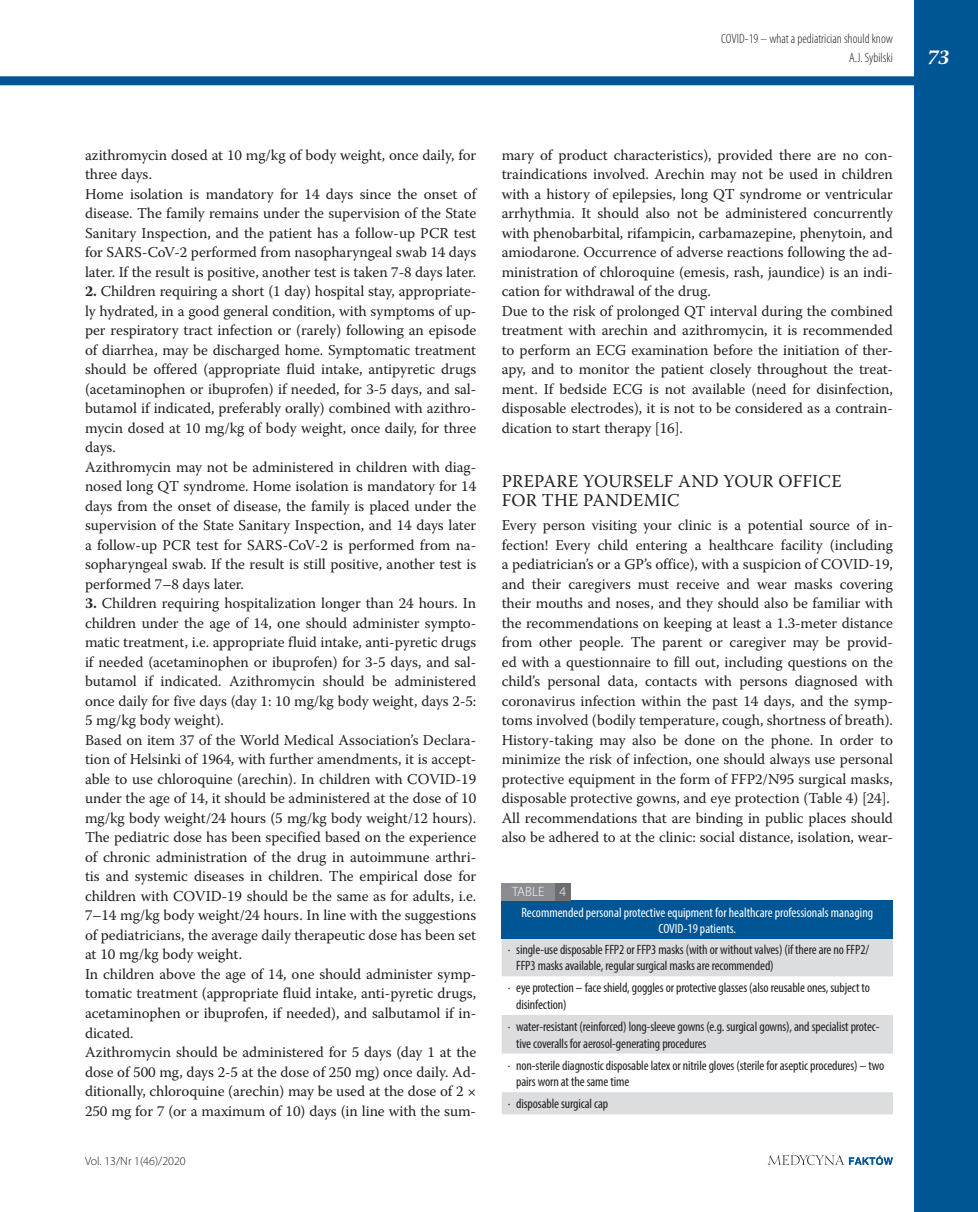
<style>
.page{position:relative;width:978px;height:1212px;background:#fff}
.page>*{position:absolute;margin:0;border:0;box-sizing:border-box;transform-origin:0 0}
.t1{font:italic 700 21px "Warnock Pro";color:#fff}
.t2{font:18px/19.5px "Warnock Pro";letter-spacing:.015em;color:#231f20}
.t3{font:15px/19.5px "Warnock Pro";letter-spacing:-.005em;color:#231f20}
.t4{font:condensed 13.5px/16.5px "Myriad Pro";letter-spacing:-.01em;color:#231f20}
.t5{font:condensed 13.5px/16.2px "Myriad Pro";color:#fff;text-align:center}
.t6{font:300 condensed 13.5px/19.5px "Myriad Pro";color:#231f20;text-align:right}
.t7{font:300 13.5px "Myriad Pro";color:#fff}
.t8{font:300 12px "Myriad Pro";color:#231f20}
.s1{font-weight:700}
</style>
<div class="page">
<div style="left:0;top:76px;width:978px;height:9px;background:#005594"></div>
<div style="left:914px;top:0;width:64px;height:1212px;background:#005594"></div>
<svg style="left:768px;top:1155px;width:125px;height:10px"></svg>
<svg style="left:502px;top:939px;width:391px;height:175px;fill:#dcdddf"></svg>
<div style="left:502px;top:900px;width:391px;height:39px;background:#005594"></div>
<div style="left:502px;top:883px;width:65px;height:17px;background:#8a8c8f"></div>
<div style="left:555px;top:883px;width:16px;height:17px;background:#6c6d70"></div>
<p class="t6" style="left:721px;top:29px;width:173px">COVID-19 – what a pediatrician should know<br>A.J. Sybilski</p>
<p class="t3" style="left:85px;top:145px;width:393px">azithromycin dosed at 10 mg/kg of body weight, once daily, for three days.<br>Home isolation is mandatory for 14 days since the onset of disease. The family remains under the supervision of the State Sanitary Inspection, and the patient has a follow-up PCR test for SARS-CoV-2 performed from nasopharyngeal swab 14 days later. If the result is positive, another test is taken 7-8 days later.</p>
<p class="t3" style="left:85px;top:281px;width:393px"><span class="s1">2.</span> Children requiring a short (1 day) hospital stay, appropriate&shy;ly hydrated, in a good general condition, with symptoms of up&shy;per respiratory tract infection or (rarely) following an episode of diarrhea, may be discharged home. Symptomatic treatment should be offered (appropriate fluid intake, antipyretic drugs (acetaminophen or ibuprofen) if needed, for 3-5 days, and sal&shy;butamol if indicated, preferably orally) combined with azithro&shy;mycin dosed at 10 mg/kg of body weight, once daily, for three days.<br>Azithromycin may not be administered in children with diag&shy;nosed long QT syndrome. Home isolation is mandatory for 14 days from the onset of disease, the family is placed under the supervision of the State Sanitary Inspection, and 14 days later a follow-up PCR test for SARS-CoV-2 is performed from na&shy;sopharyngeal swab. If the result is still positive, another test is performed 7–8 days later.</p>
<p class="t3" style="left:85px;top:593px;width:393px"><span class="s1">3.</span> Children requiring hospitalization longer than 24 hours. In children under the age of 14, one should administer sympto&shy;matic treatment, i.e. appropriate fluid intake, anti-pyretic drugs if needed (acetaminophen or ibuprofen) for 3-5 days, and sal&shy;butamol if indicated. Azithromycin should be administered once daily for five days (day 1: 10 mg/kg body weight, days 2-5:<br>5 mg/kg body weight).<br>Based on item 37 of the World Medical Association’s Declara&shy;tion of Helsinki of 1964, with further amendments, it is accept&shy;able to use chloroquine (arechin). In children with COVID-19 under the age of 14, it should be administered at the dose of 10 mg/kg body weight/24 hours (5 mg/kg body weight/12 hours).<br>The pediatric dose has been specified based on the experience of chronic administration of the drug in autoimmune arthri&shy;tis and systemic diseases in children. The empirical dose for children with COVID-19 should be the same as for adults, i.e.<br>7–14 mg/kg body weight/24 hours. In line with the suggestions of pediatricians, the average daily therapeutic dose has been set at 10 mg/kg body weight.<br>In children above the age of 14, one should administer symp&shy;tomatic treatment (appropriate fluid intake, anti-pyretic drugs, acetaminophen or ibuprofen, if needed), and salbutamol if in&shy;dicated.<br>Azithromycin should be administered for 5 days (day 1 at the dose of 500 mg, days 2-5 at the dose of 250 mg) once daily. Ad&shy;ditionally, chloroquine (arechin) may be used at the dose of 2 × 250 mg for 7 (or a maximum of 10) days (in line with the sum-</p>
<p class="t8" style="left:85px;top:1154px;width:102px">Vol. 13/Nr 1(46)/2020</p>
<p class="t3" style="left:502px;top:145px;width:393px">mary of product characteristics), provided there are no con&shy;traindications involved. Arechin may not be used in children with a history of epilepsies, long QT syndrome or ventricular arrhythmia. It should also not be administered concurrently with phenobarbital, rifampicin, carbamazepine, phenytoin, and amiodarone. Occurrence of adverse reactions following the ad&shy;ministration of chloroquine (emesis, rash, jaundice) is an indi&shy;cation for withdrawal of the drug.<br>Due to the risk of prolonged QT interval during the combined treatment with arechin and azithromycin, it is recommended to perform an EC G examination before the initiation of ther&shy;apy, and to monitor the patient closely throughout the treat&shy;ment. If bedside ECG is not available (need for disinfection, disposable electrodes), it is not to be considered as a contrain&shy;dication to start therapy [16].</p>
<p class="t2" style="left:502px;top:471px;width:341px">Prepare yourself and your office for the pandemic</p>
<p class="t3" style="left:502px;top:515px;width:393px">Every person visiting your clinic is a potential source of in&shy;fection! Every child entering a healthcare facility (including a pediatrician’s or a GP’s office), with a suspicion of COVID-19, and their caregivers must receive and wear masks covering their mouths and noses, and they should also be familiar with the recommendations on keeping at least a 1.3-meter distance from other people. The parent or caregiver may be provid&shy;ed with a questionnaire to fill out, including questions on the child’s personal data, contacts with persons diagnosed with coronavirus infection within the past 14 days, and the symp&shy;toms involved (bodily temperature, cough, shortness of breath).<br>History-taking may also be done on the phone. In order to minimize the risk of infection, one should always use personal protective equipment in the form of FFP2/N95 surgical masks, disposable protective gowns, and eye protection (Table 4) [24].<br>All recommendations that are binding in public places should also be adhered to at the clinic: social distance, isolation, wear-</p>
<p class="t7" style="left:512px;top:884px;width:56px">TABLE 4</p>
<p class="t5" style="left:521px;top:904px;width:353px">Recommended personal protective equipment for healthcare professionals managing<br>COVID-19 patients.</p>
<p class="t4" style="left:516px;top:941px;width:354px;text-indent:-9px">∙ single-use disposable FFP2 or FFP3 masks (with or without valves) (if there are no FFP2/<br>FFP3 masks available, regular surgical masks are recommended)</p>
<p class="t4" style="left:516px;top:979px;width:355px;text-indent:-9px">∙ eye protection – face shield, goggles or protective glasses (also reusable ones, subject to disinfection)</p>
<p class="t4" style="left:516px;top:1018px;width:365px;text-indent:-9px">∙ water-resistant (reinforced) long-sleeve gowns (e.g. surgical gowns), and specialist protec&shy;tive coveralls for aerosol-generating procedures</p>
<p class="t4" style="left:516px;top:1057px;width:370px;text-indent:-9px">∙ non-sterile diagnostic disposable latex or nitrile gloves (sterile for aseptic procedures) – two pairs worn at the same time</p>
<p class="t4" style="left:508px;top:1095px;width:102px">∙ disposable surgical cap</p>
<h1 class="t1" style="left:927px;top:44px;width:24px">73</h1>
</div>
